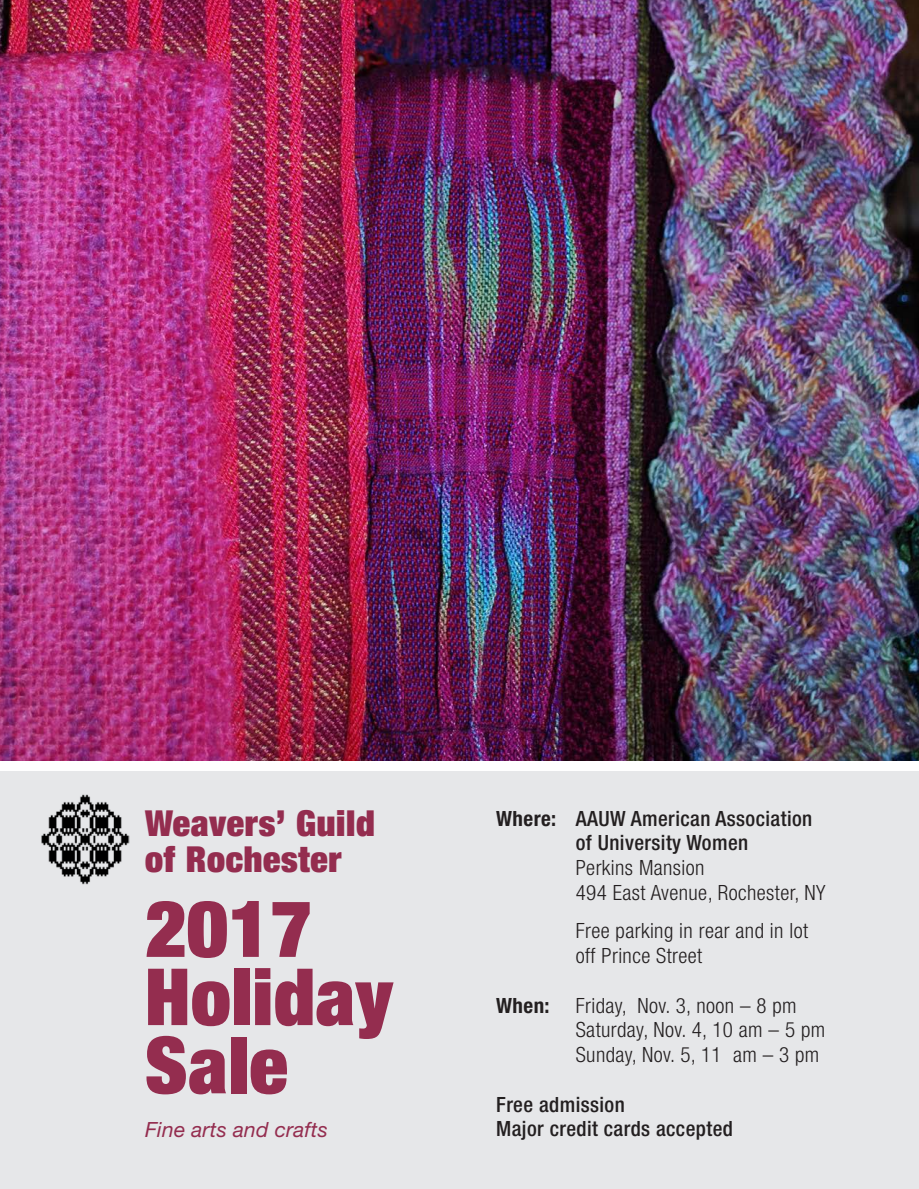
<style>
.page{position:relative;width:919px;height:1189px;background:#fff}
.page>*{position:absolute;margin:0;border:0;box-sizing:border-box;transform-origin:0 0}
.t1{font:900 condensed 78.9px/68.1px "Helvetica Neue LT Std";letter-spacing:.01em;color:#942d4f}
.t2{font:900 condensed 35.85px "Helvetica Neue LT Std";letter-spacing:.02em;color:#942d4f}
.t3{font:300 condensed 21px/24.8px "Helvetica Neue LT Std";letter-spacing:.02em;color:#231f20}
.t4{font:500 condensed 21px/24.8px "Helvetica Neue LT Std";letter-spacing:.02em;color:#231f20}
.t5{font:italic 21px "Helvetica Neue LT Std";letter-spacing:.01em;color:#942d4f}
.s1{font-weight:700}
</style>
<div class="page">
<div style="left:0;top:770px;width:918px;height:418px;background:#e6e7e9"></div>
<img style="left:0;top:0;width:918px;height:760px">
<img style="left:41px;top:794px;width:88px;height:90px">
<p class="t2" style="left:145px;top:800px;width:231px">Weavers’ Guild</p>
<p class="t2" style="left:145px;top:836px;width:198px">of Rochester</p>
<p class="t1" style="left:145px;top:892px;width:250px">2017<br>Holiday<br>Sale</p>
<p class="t5" style="left:145px;top:1116px;width:184px">Fine arts and crafts</p>
<p class="t4" style="left:575px;top:805px;width:238px;text-indent:-80px"><span class="s1">Where:</span> AAUW American Association of University Women</p>
<p class="t3" style="left:575px;top:855px;width:130px">Perkins Mansion</p>
<p class="t3" style="left:575px;top:879px;width:251px">494 East Avenue, Rochester, NY</p>
<p class="t3" style="left:575px;top:918px;width:234px">Free parking in rear and in lot off Prince Street</p>
<p class="t3" style="left:496px;top:992px;width:302px"><span class="s1">When:</span> Friday, Nov. 3, noon – 8 pm</p>
<p class="t3" style="left:575px;top:1017px;width:251px">Saturday, Nov. 4, 10 am – 5 pm</p>
<p class="t3" style="left:575px;top:1041px;width:245px">Sunday, Nov. 5, 11 am – 3 pm</p>
<p class="t4" style="left:496px;top:1091px;width:130px">Free admission</p>
<p class="t4" style="left:496px;top:1115px;width:238px">Major credit cards accepted</p>
</div>
